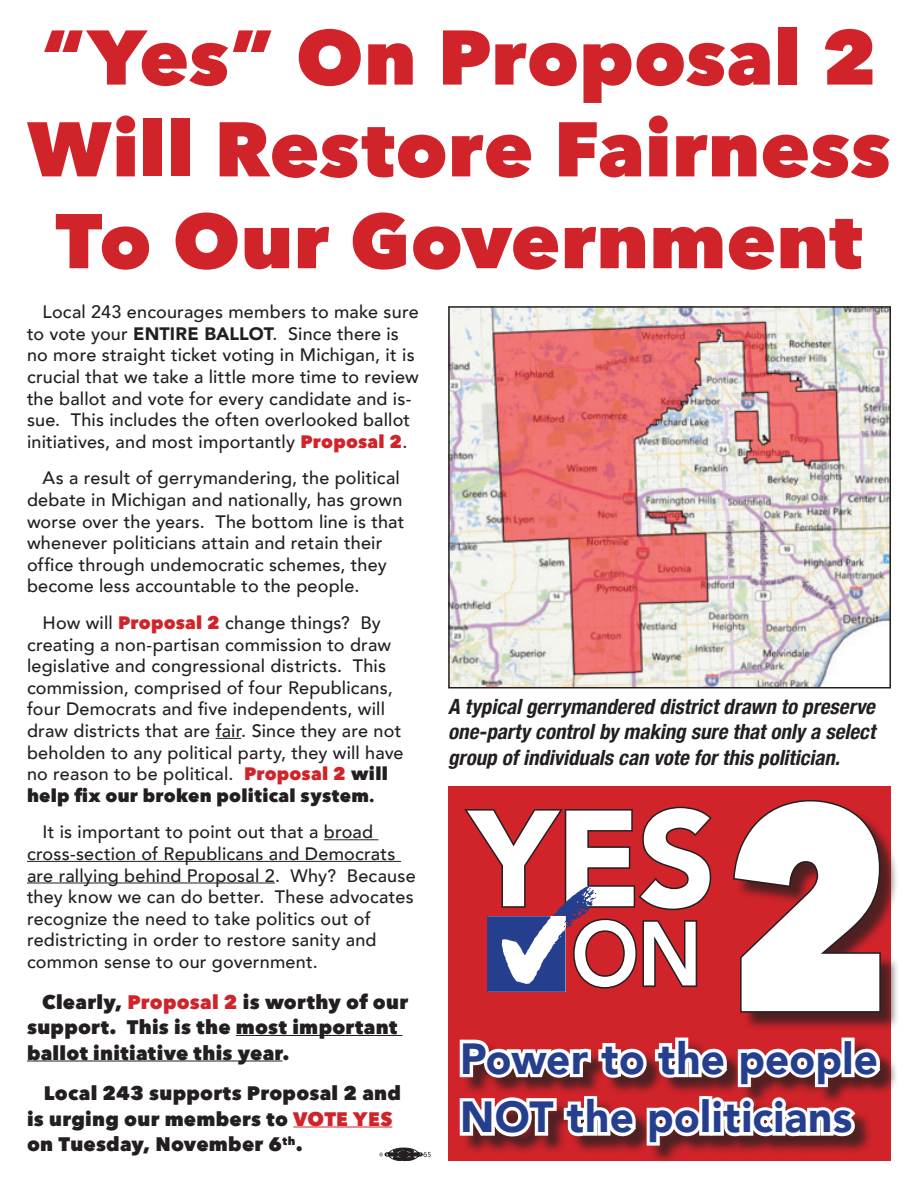
<style>
.page{position:relative;width:918px;height:1188px;background:#fff}
.page>*{position:absolute;margin:0;border:0;box-sizing:border-box;transform-origin:0 0}
.t1{font:800 288px "Avenir Next";color:#fff;scale:.83 1}
.t2{font:900 135px "Avenir";color:#fff}
.t3{font:800 90px "Avenir";color:#fff;scale:.9 1}
.t4{font:800 76.5px/91.8px "Avenir Next";letter-spacing:.005em;color:#d1232a;text-align:center}
.t5{font:900 43.5px/58.5px "Avenir";letter-spacing:.01em;color:#253f8e}
.t6{font:italic 700 condensed 21px/25.5px "Helvetica Neue";color:#231f20;text-align:justify}
.t7{font:800 19.5px/25.5px "Avenir Next";letter-spacing:.015em;color:#231f20}
.t8{font:500 18px/21.6px "Avenir";letter-spacing:.01em;color:#231f20}
.t9{font:800 18px "Avenir Next";letter-spacing:.015em;color:#231f20}
.s1{font-weight:900}
.s2{font-family:"Avenir Next";font-weight:800;color:#d1232a}
.s3{font-family:"Avenir Next";font-weight:800}
.s4{font-weight:700}
.s5{color:#d1232a}
</style>
<div class="page">
<img style="left:451px;top:309px;width:437px;height:376px">
<div style="left:448px;top:306px;width:443px;height:382px;border:2px solid #231f20"></div>
<div style="left:448px;top:786px;width:443px;height:375px;background:#d1232a"></div>
<div style="left:462px;top:1040px;width:436px;height:124px;background:#231f20;opacity:.75"></div>
<svg style="left:459px;top:1037px;width:426px;height:112px"></svg>
<div style="left:736px;top:802px;width:163px;height:229px;background:#231f20;opacity:.75"></div>
<svg style="left:733px;top:800px;width:149px;height:214px"></svg>
<svg style="left:464px;top:806px;width:248px;height:183px"></svg>
<img style="left:485px;top:881px;width:117px;height:110px">
<svg style="left:216px;top:738px;width:25px;height:1px"></svg>
<hr style="left:324px;top:839px;width:54px;height:1px;background:#231f20">
<hr style="left:27px;top:861px;width:374px;height:1px;background:#231f20">
<hr style="left:27px;top:883px;width:248px;height:1px;background:#231f20">
<hr style="left:236px;top:1035px;width:166px;height:1px;background:#231f20">
<hr style="left:27px;top:1061px;width:256px;height:1px;background:#231f20">
<hr style="left:293px;top:1127px;width:99px;height:1px;background:#d1232a">
<svg style="left:379px;top:1148px;width:52px;height:13px"></svg>
<h3 class="t4" style="left:27px;top:11px;width:865px">“Yes” On Proposal 2<br>Will Restore Fairness<br>To Our Government</h3>
<p class="t8" style="left:27px;top:300px;width:393px;text-indent:16px">Local 243 encourages members to make sure to vote your <span class="s1">ENTIRE BALLOT</span>. Since there is no more straight ticket voting in Michigan, it is crucial that we take a little more time to review the ballot and vote for every candidate and is&shy;sue. This includes the often overlooked ballot initiatives, and most importantly <span class="s2">Proposal 2</span>.</p>
<p class="t8" style="left:27px;top:466px;width:379px;text-indent:16px">As a result of gerrymandering, the political debate in Michigan and nationally, has grown worse over the years. The bottom line is that whenever politicians attain and retain their office through undemocratic schemes, they become less accountable to the people.</p>
<p class="t8" style="left:27px;top:611px;width:378px;text-indent:16px">How will <span class="s2">Proposal 2</span> change things? By creating a non-partisan commission to draw legislative and congressional districts. This commission, comprised of four Republicans, four Democrats and five independents, will draw districts that are fair. Since they are not beholden to any political party, they will have no reason to be political. <span class="s2">Proposal 2</span> <span class="s3">will</span></p>
<p class="t9" style="left:27px;top:784px;width:349px">help fix our broken political system<span class="s4">.</span></p>
<p class="t8" style="left:27px;top:820px;width:390px;text-indent:16px">It is important to point out that a broad cross-section of Republicans and Democrats are rallying behind Proposal 2. Why? Because they know we can do better. These advocates recognize the need to take politics out of redistricting in order to restore sanity and common sense to our government.</p>
<p class="t7" style="left:27px;top:989px;width:383px;text-indent:15px">Clearly, <span class="s5">Proposal 2</span> is worthy of our support. This is the most important ballot initiative this year.</p>
<p class="t7" style="left:27px;top:1080px;width:376px;text-indent:17px">Local 243 supports Proposal 2 and is urging our members to <span class="s5">VOTE YES </span>on Tuesday, November 6<sup>th</sup>.</p>
<p class="t6" style="left:448px;top:692px;width:435px">A typicalgerrymandereddistrictdrawntopreserve one-partycontrolbymakingsurethatonlyaselect groupofindividualscanvoteforthispolitician.</p>
<h2 class="t2" style="left:470px;top:744px;width:247px">YES</h2>
<h3 class="t3" style="left:571px;top:901px;width:147px">ON</h3>
<h1 class="t1" style="left:726px;top:731px;width:204px">2</h1>
<h3 class="t5" style="left:460px;top:1028px;width:420px">Power to the people<br>NOT the politicians</h3>
</div>
